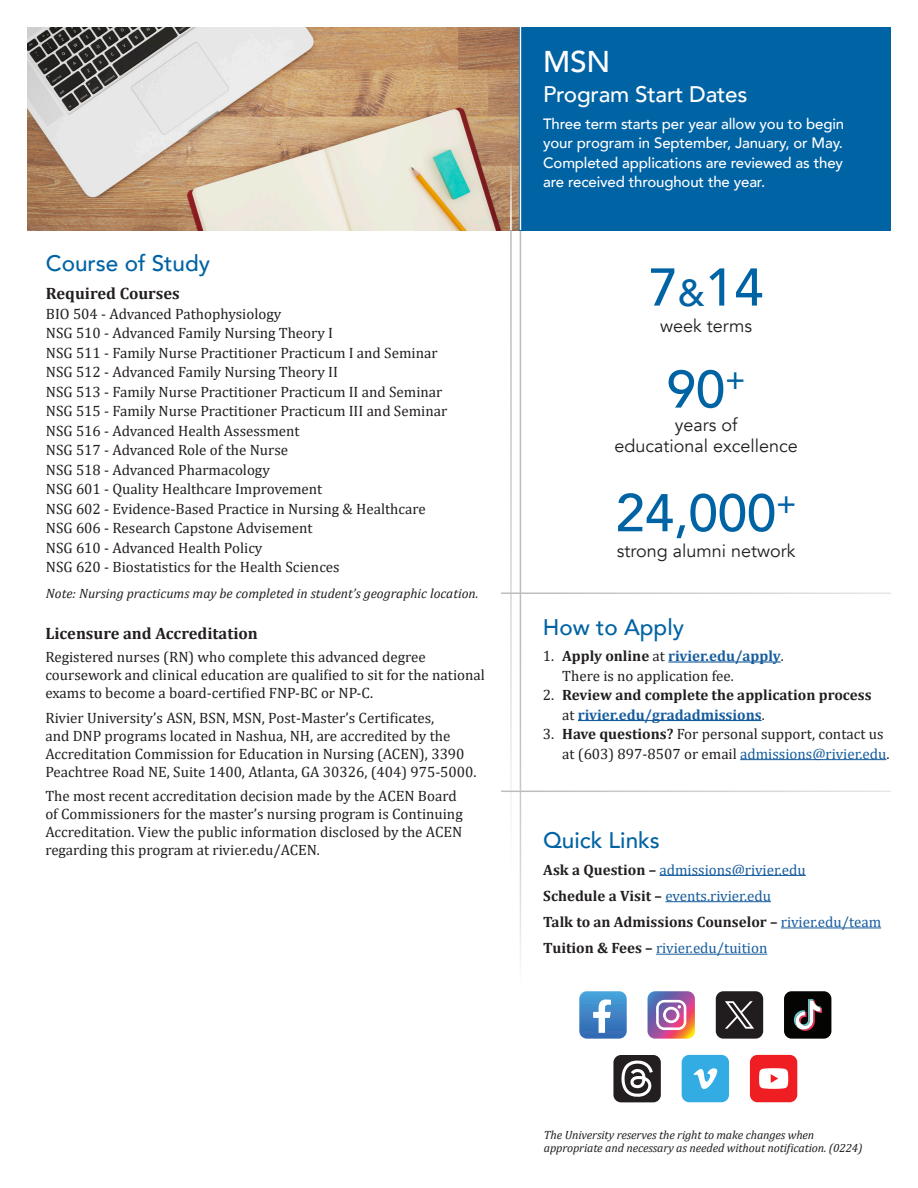
<style>
.page{position:relative;width:918px;height:1188px;background:#fff}
.page>*{position:absolute;margin:0;border:0;box-sizing:border-box;transform-origin:0 0}
.t1{font:500 52.5px "Avenir";color:#0063a4}
.Subhead{font:500 30px "Avenir";color:#fff}
.body_copy{font:500 22.5px "Avenir";color:#0063a4}
.Subhead-2{font:500 22.5px "Avenir";letter-spacing:-.01em;color:#fff}
.t2{font:18px "Avenir";color:#231f20}
.body_copy-2{font:700 16.5px "Cambria";color:#231f20}
.body_copy-3{font:15px/18px "Cambria";color:#231f20}
.Subhead-3{font:500 15px/19.5px "Avenir";letter-spacing:-.01em;color:#fff;text-align:justify}
.t3{font:15px "Cambria";color:#175d9e}
.body_copy-4{font:700 15px "Cambria";color:#231f20}
.body_copy-5{font:700 15px "Cambria";color:#175d9e}
.body_copy-6{font:italic 13.5px "Cambria";color:#231f20}
.body_copy-7{font:italic 12px/13.2px "Cambria";letter-spacing:-.01em;color:#231f20}
.s1{font-size:37.5px}
.s2{font-weight:700}
.s3{font-weight:700;color:#175d9e}
.s4{font-weight:400}
.s5{font-weight:400;color:#231f20}
.s6{color:#175d9e}
.s7{font-weight:700;color:#231f20}
.s8{font-weight:400;color:#175d9e}
</style>
<div class="page">
<img style="left:27px;top:27px;width:493px;height:203px">
<hr style="left:510px;top:158px;width:2px;height:72px;background:#fff">
<hr style="left:520px;top:230px;width:1px;height:753px;background:#bcbdc0">
<hr style="left:510px;top:230px;width:2px;height:642px;background:#bcbdc0">
<div style="left:520px;top:27px;width:371px;height:203px;background:#0063a4"></div>
<hr style="left:520px;top:17px;width:1px;height:213px;background:#fff">
<hr style="left:501px;top:592px;width:390px;height:2px;background:#bcbdc0">
<hr style="left:501px;top:791px;width:390px;height:1px;background:#bcbdc0">
<hr style="left:668px;top:661px;width:113px;height:2px;background:#175d9e">
<hr style="left:578px;top:720px;width:184px;height:1px;background:#175d9e">
<hr style="left:740px;top:759px;width:146px;height:1px;background:#175d9e">
<hr style="left:660px;top:875px;width:146px;height:1px;background:#175d9e">
<hr style="left:665px;top:901px;width:106px;height:1px;background:#175d9e">
<hr style="left:781px;top:928px;width:100px;height:1px;background:#175d9e">
<hr style="left:656px;top:954px;width:111px;height:1px;background:#175d9e">
<svg style="left:579px;top:991px;width:48px;height:48px;background:#5f99cf"></svg>
<svg style="left:648px;top:991px;width:47px;height:48px;background:#b67fa3"></svg>
<div style="left:716px;top:991px;width:47px;height:48px;background:#211d1e;border-radius:8px"></div>
<svg style="left:725px;top:1001px;width:29px;height:28px"></svg>
<div style="left:784px;top:991px;width:47px;height:48px;background:#040503;border-radius:8px"></div>
<svg style="left:794px;top:999px;width:28px;height:32px"></svg>
<div style="left:613px;top:1055px;width:48px;height:47px;background:#231f20;border-radius:8px"></div>
<svg style="left:621px;top:1060px;width:32px;height:37px"></svg>
<div style="left:682px;top:1055px;width:47px;height:47px;background:#32ace2;border-radius:8px"></div>
<svg style="left:694px;top:1068px;width:23px;height:21px"></svg>
<div style="left:750px;top:1055px;width:47px;height:47px;background:#ee1e23;border-radius:8px"></div>
<svg style="left:759px;top:1068px;width:29px;height:21px"></svg>
<p class="body_copy" style="left:46px;top:243px;width:166px">Course of Study</p>
<p class="body_copy-2" style="left:46px;top:282px;width:135px">Required Courses</p>
<p class="body_copy-3" style="left:46px;top:304px;width:237px">BIO 504 - Advanced Pathophysiology</p>
<p class="body_copy-3" style="left:46px;top:324px;width:289px">NSG 510 - Advanced Family Nursing Theory I</p>
<p class="body_copy-3" style="left:46px;top:343px;width:393px">NSG 511 - Family Nurse Practitioner Practicum I and Seminar</p>
<p class="body_copy-3" style="left:46px;top:363px;width:294px">NSG 512 - Advanced Family Nursing Theory II</p>
<p class="body_copy-3" style="left:46px;top:382px;width:398px">NSG 513 - Family Nurse Practitioner Practicum II and Seminar</p>
<p class="body_copy-3" style="left:46px;top:402px;width:403px">NSG 515 - Family Nurse Practitioner Practicum III and Seminar</p>
<p class="body_copy-3" style="left:46px;top:421px;width:255px">NSG 516 - Advanced Health Assessment</p>
<p class="body_copy-3" style="left:46px;top:441px;width:244px">NSG 517 - Advanced Role of the Nurse</p>
<p class="body_copy-3" style="left:46px;top:460px;width:226px">NSG 518 - Advanced Pharmacology</p>
<p class="body_copy-3" style="left:46px;top:480px;width:278px">NSG 601 - Quality Healthcare Improvement</p>
<p class="body_copy-3" style="left:46px;top:499px;width:381px">NSG 602 - Evidence-Based Practice in Nursing &amp; Healthcare</p>
<p class="body_copy-3" style="left:46px;top:519px;width:268px">NSG 606 - Research Capstone Advisement</p>
<p class="body_copy-3" style="left:46px;top:538px;width:218px">NSG 610 - Advanced Health Policy</p>
<p class="body_copy-3" style="left:46px;top:558px;width:295px">NSG 620 - Biostatistics for the Health Sciences</p>
<p class="body_copy-6" style="left:46px;top:584px;width:434px">Note: Nursing practicums may be completed in student’s geographic location.</p>
<p class="body_copy-2" style="left:45px;top:622px;width:214px">Licensure and Accreditation</p>
<p class="body_copy-3" style="left:45px;top:648px;width:441px">Registered nurses (RN) who complete this advanced degree coursework and clinical education are qualified to sit for the national exams to become a board-certified FNP-BC or NP-C.</p>
<p class="body_copy-3" style="left:45px;top:709px;width:433px">Rivier University’s ASN, BSN, MSN, Post-Master’s Certificates,<br>and DNP programs located in Nashua, NH, are accredited by the Accreditation Commission for Education in Nursing (ACEN), 3390<br>Peachtree Road NE, Suite 1400, Atlanta, GA 30326, (404) 975-5000.</p>
<p class="body_copy-3" style="left:45px;top:787px;width:419px">The most recent accreditation decision made by the ACEN Board of Commissioners for the master’s nursing program is Continuing Accreditation. View the public information disclosed by the ACEN regarding this program at rivier.edu/ACEN.</p>
<p class="Subhead" style="left:543px;top:36px;width:69px">MSN</p>
<p class="Subhead-2" style="left:543px;top:75px;width:206px">Program Start Dates</p>
<p class="Subhead-3" style="left:543px;top:113px;width:302px">Three term starts per year allow you to begin your program in September, January, or May.<br>Completed applications are reviewed as they are received throughout the year.</p>
<p class="t1" style="left:649px;top:242px;width:116px">7<span class="s1">&amp;</span>14</p>
<p class="t2" style="left:660px;top:315px;width:93px">week terms</p>
<p class="t1" style="left:667px;top:344px;width:80px">90<sup>+</sup></p>
<p class="t2" style="left:675px;top:414px;width:64px">years of</p>
<p class="t2" style="left:614px;top:435px;width:185px">educational excellence</p>
<p class="t1" style="left:616px;top:468px;width:182px">24,000<sup>+</sup></p>
<p class="t2" style="left:617px;top:540px;width:180px">strong alumni network</p>
<p class="body_copy" style="left:543px;top:608px;width:143px">How to Apply</p>
<p class="body_copy-3" style="left:562px;top:646px;width:223px;line-height:19.5px;text-indent:-20px">1. <span class="s2">Apply online</span> at <span class="s3">rivier.edu/apply</span>.<br>There is no application fee.</p>
<p class="body_copy-4" style="left:543px;top:685px;width:330px"><span class="s4">2.</span> Review and complete the application process</p>
<p class="body_copy-5" style="left:562px;top:704px;width:204px"><span class="s5">at</span> rivier.edu/gradadmissions<span class="s5">.</span></p>
<p class="body_copy-3" style="left:562px;top:724px;width:329px;line-height:19.5px;text-indent:-20px">3. <span class="s2">Have questions?</span> For personal support, contact us at (603) 897-8507 or email <span class="s6">admissions@rivier.edu</span>.</p>
<p class="body_copy" style="left:543px;top:821px;width:118px">Quick Links</p>
<p class="t3" style="left:543px;top:861px;width:264px"><span class="s7">Ask a Question –</span> admissions@rivier.edu</p>
<p class="t3" style="left:543px;top:887px;width:229px"><span class="s7">Schedule a Visit –</span> events.rivier.edu</p>
<p class="body_copy-4" style="left:543px;top:911px;width:339px">Talk to an Admissions Counselor – <span class="s8">rivier.edu/team</span></p>
<p class="t3" style="left:543px;top:939px;width:226px"><span class="s7">Tuition &amp; Fees –</span> rivier.edu/tuition</p>
<p class="body_copy-7" style="left:544px;top:1128px;width:320px">The University reserves the right to make changes when appropriate and necessary as needed without notification. (0224)</p>
</div>
